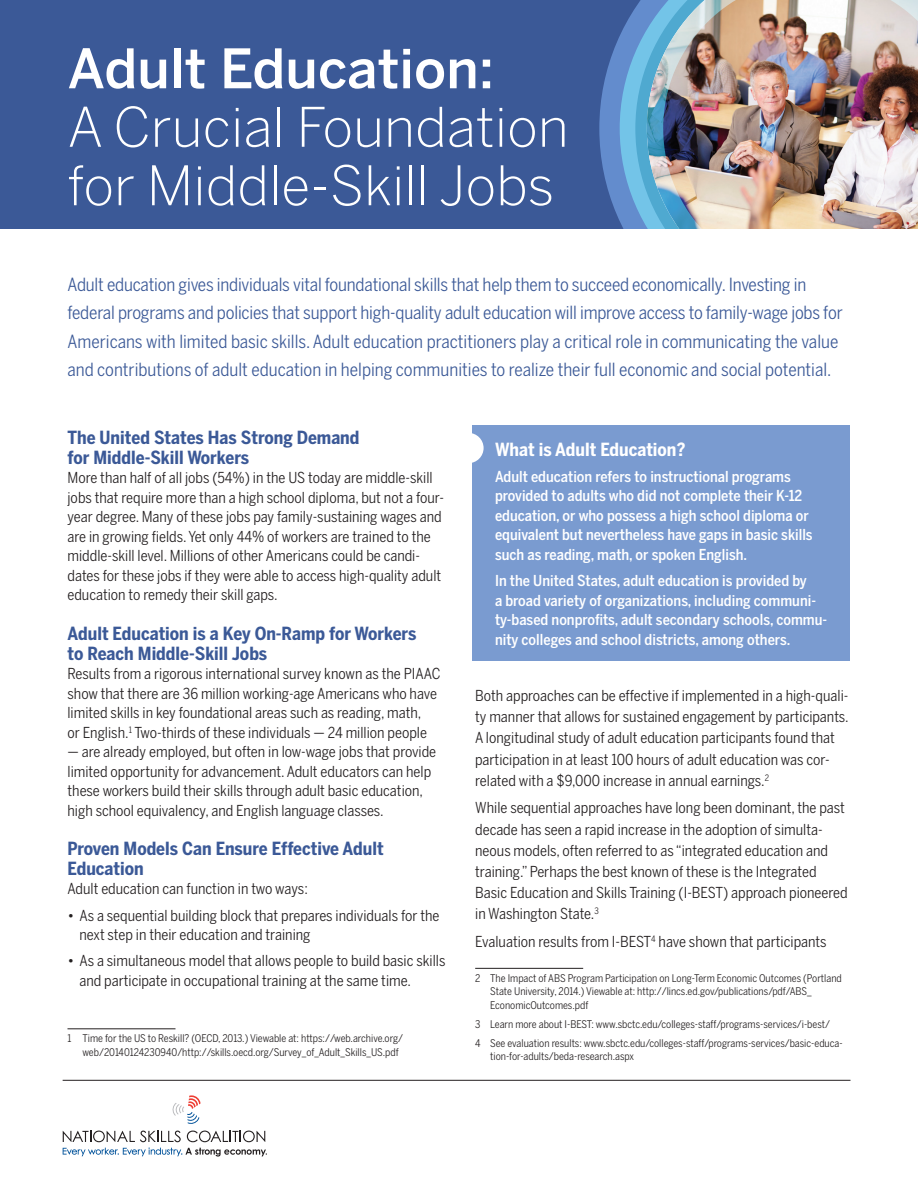
<style>
.page{position:relative;width:918px;height:1188px;background:#fff}
.page>*{position:absolute;margin:0;border:0;box-sizing:border-box;transform-origin:0 0}
.t1{font:300 54px/58.5px "Benton Sans";color:#fff}
.t2{font:500 54px "Benton Sans";color:#fff}
.t3{font:18px/28.5px "Benton Sans Cond";letter-spacing:-.01em;color:#3b5997}
.t4{font:700 18px/19.5px "Benton Sans Cond";color:#3b5997}
.t5{font:700 18px "Benton Sans Cond";color:#fff}
.t6{font:15px/19.5px "Benton Sans Cond";color:#231f20}
.t7{font:500 15px/19.5px "Benton Sans Cond";color:#fff}
.t8{font:10.5px/13.5px "Benton Sans Cond";color:#231f20}
</style>
<div class="page">
<div style="left:0;top:0;width:918px;height:231px;background:#3b5997"></div>
<div style="left:0;top:230px;width:918px;height:176px;background:#fff"></div>
<img style="left:599px;top:0;width:319px;height:230px">
<hr style="left:68px;top:1028px;width:108px;height:1px;background:#231f20">
<hr style="left:475px;top:968px;width:108px;height:1px;background:#231f20">
<div style="left:472px;top:425px;width:378px;height:236px;background:#7a9bd0"></div>
<div style="left:453px;top:433px;width:31px;height:30px;background:#fff;border-radius:50%"></div>
<svg style="left:63px;top:1131px;width:118px;height:11px"></svg>
<svg style="left:187px;top:1131px;width:78px;height:11px"></svg>
<svg style="left:172px;top:1095px;width:29px;height:29px"></svg>
<svg style="left:63px;top:1148px;width:204px;height:9px"></svg>
<hr style="left:63px;top:1080px;width:787px;height:1px;background:#231f20">
<h1 class="t2" style="left:68px;top:37px;width:428px">Adult Education:</h1>
<h1 class="t1" style="left:68px;top:97px;width:503px">A Crucial Foundation for Middle-Skill Jobs</h1>
<p class="t3" style="left:68px;top:270px;width:777px">Adult education gives individuals vital foundational skills that help them to succeed economically. Investing in federal programs and policies that support high-quality adult education will improve access to family-wage jobs for Americans with limited basic skills. Adult education practitioners play a critical role in communicating the value and contributions of adult education in helping communities to realize their full economic and social potential.</p>
<p class="t4" style="left:68px;top:428px;width:294px">The United States Has Strong Demand for Middle-Skill Workers</p>
<p class="t6" style="left:68px;top:468px;width:378px">More than half of all jobs (54%) in the US today are middle-skill jobs that require more than a high school diploma, but not a four&shy;year degree. Many of these jobs pay family-sustaining wages and are in growing fields. Yet only 44% of workers are trained to the middle-skill level. Millions of other Americans could be candi&shy;dates for these jobs if they were able to access high-quality adult education to remedy their skill gaps.</p>
<p class="t4" style="left:68px;top:624px;width:350px">Adult Education is a Key On-Ramp for Workers to Reach Middle-Skill Jobs</p>
<p class="t6" style="left:68px;top:664px;width:374px">Results from a rigorous international survey known as the PIAAC show that there are 36 million working-age Americans who have limited skills in key foundational areas such as reading, math,<br>or English.<sup>1</sup> Two-thirds of these individuals — 24 million people</p>
<p class="t6" style="left:68px;top:742px;width:370px">— are already employed, but often in low-wage jobs that provide limited opportunity for advancement. Adult educators can help these workers build their skills through adult basic education, high school equivalency, and English language classes.</p>
<p class="t4" style="left:68px;top:839px;width:318px">Proven Models Can Ensure Effective Adult<br>Education</p>
<p class="t6" style="left:68px;top:879px;width:242px">Adult education can function in two ways:</p>
<p class="t6" style="left:80px;top:905px;width:361px;text-indent:-12px">• As a sequential building block that prepares individuals for the next step in their education and training</p>
<p class="t6" style="left:80px;top:951px;width:368px;text-indent:-12px">• As a simultaneous model that allows people to build basic skills and participate in occupational training at the same time.</p>
<p class="t8" style="left:83px;top:1032px;width:322px;text-indent:-15px">1 Time for the US to Reskill? (OECD, 2013.) Viewable at: https://web.archive.org/ web/20140124230940/http://skills.oecd.org/Survey_of_Adult_Skills_US.pdf</p>
<p class="t5" style="left:495px;top:439px;width:192px">What is Adult Education?</p>
<p class="t7" style="left:495px;top:467px;width:319px">Adult education refers to instructional programs provided to adults who did not complete their K-12 education, or who possess a high school diploma or equivalent but nevertheless have gaps in basic skills such as reading, math, or spoken English.</p>
<p class="t7" style="left:495px;top:571px;width:334px">In the United States, adult education is provided by<br>a broad variety of organizations, including communi&shy;ty-based nonprofits, adult secondary schools, commu&shy;nity colleges and school districts, among others.</p>
<p class="t6" style="left:475px;top:685px;width:375px;line-height:21.1px">Both approaches can be effective if implemented in a high-quali&shy;ty manner that allows for sustained engagement by participants.<br>A longitudinal study of adult education participants found that participation in at least 100 hours of adult education was cor&shy;related with a $9,000 increase in annual earnings.<sup>2</sup></p>
<p class="t6" style="left:475px;top:797px;width:374px;line-height:21.1px">While sequential approaches have long been dominant, the past decade has seen a rapid increase in the adoption of simulta&shy;neous models, often referred to as “integrated education and training.” Perhaps the best known of these is the Integrated Basic Education and Skills Training (I-BEST) approach pioneered in Washington State.<sup>3</sup></p>
<p class="t6" style="left:475px;top:931px;width:353px">Evaluation results from I-BEST<sup>4</sup> have shown that participants</p>
<p class="t8" style="left:490px;top:971px;width:353px;text-indent:-15px">2 The Impact of ABS Program Participation on Long-Term Economic Outcomes (Portland<br>State University, 2014.) Viewable at: http://lincs.ed.gov/publications/pdf/ABS_<br>EconomicOutcomes.pdf</p>
<p class="t8" style="left:475px;top:1014px;width:369px;line-height:18.9px">3 Learn more about I-BEST: www.sbctc.edu/colleges-staff/programs-services/i-best/<br>4 See evaluation results: www.sbctc.edu/colleges-staff/programs-services/basic-educa-</p>
<p class="t8" style="left:490px;top:1050px;width:145px">tion-for-adults/beda-research.aspx</p>
</div>
